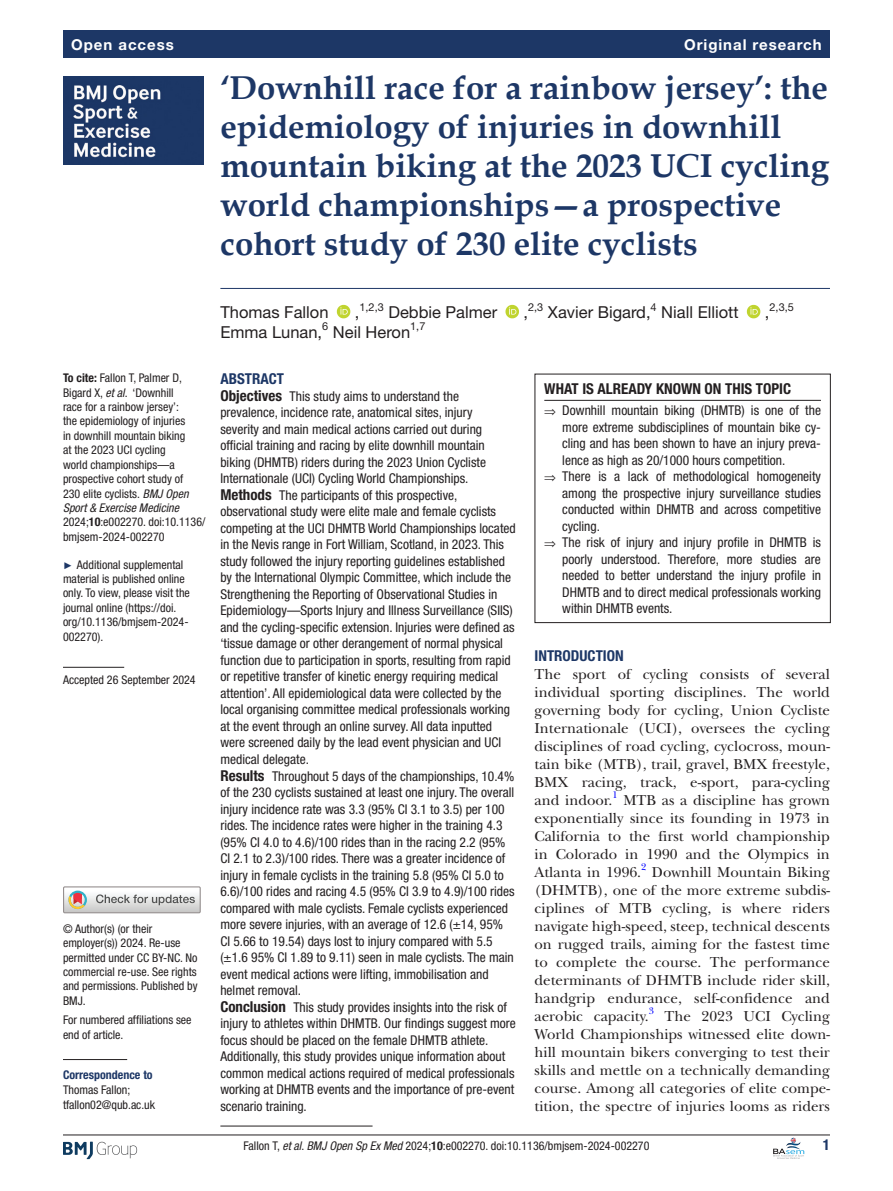
<style>
.page{position:relative;width:893px;height:1191px;background:#fff}
.page>*{position:absolute;margin:0;border:0;box-sizing:border-box;transform-origin:0 0}
.t1{font:700 33px/39px "Book Antiqua";color:#1d3766}
.t2{font:16.5px "Helvetica Neue LT Std";color:#231f20}
.t3{font:15px/18px "New Baskerville";color:#231f20;text-align:justify}
.t4{font:700 condensed 15px "Helvetica Neue LT Std";color:#231f20}
.t5{font:700 15px "Helvetica Neue LT Std";letter-spacing:.065em;color:#fff}
.t6{font:700 condensed 15px "Helvetica Neue LT Std";color:#1d3766}
.t7{font:condensed 13.5px/16.5px "Helvetica Neue LT Std";color:#231f20}
.t8{font:condensed 12px/14.4px "Helvetica Neue LT Std";color:#231f20}
.t9{font:700 condensed 12px "Helvetica Neue LT Std";color:#1d3766}
.t10{font:10.95px "Helvetica Neue LT Std";color:#231f20}
.t11{font:9.9px "New Baskerville";color:#00f}
.s1{font-weight:700}
.s2{font-style:italic}
.s3{font-family:"Arial";font-stretch:normal;font-size:9.75px;color:#1d3766}
.s4{font-weight:700;font-size:15px}
</style>
<div class="page">
<hr style="left:63px;top:1134px;width:767px;height:1px;background:#231f20">
<svg style="left:63px;top:1141px;width:74px;height:18px"></svg>
<svg style="left:773px;top:1137px;width:31px;height:22px"></svg>
<div style="left:63px;top:31px;width:767px;height:27px;background:#1d3766"></div>
<hr style="left:220px;top:288px;width:610px;height:1px;background:#1d3766">
<svg style="left:337px;top:305px;width:13px;height:13px"></svg>
<svg style="left:505px;top:305px;width:14px;height:13px"></svg>
<svg style="left:747px;top:305px;width:13px;height:13px"></svg>
<hr style="left:63px;top:667px;width:61px;height:1px;background:#231f20">
<hr style="left:63px;top:1059px;width:64px;height:1px;background:#231f20">
<div style="left:63px;top:886px;width:138px;height:27px;border:1px solid #969090"></div>
<svg style="left:64px;top:887px;width:136px;height:25px"></svg>
<img style="left:63px;top:77px;width:140px;height:88px">
<hr style="left:220px;top:1125px;width:153px;height:1px;background:#231f20">
<hr style="left:544px;top:400px;width:277px;height:1px;background:#231f20">
<div style="left:535px;top:374px;width:296px;height:249px;border:1px solid #231f20"></div>
<p class="t5" style="left:71px;top:35px;width:104px">Open access</p>
<p class="t5" style="left:684px;top:35px;width:139px">Original research</p>
<h1 class="t1" style="left:220px;top:68px;width:610px">‘Downhill race for a rainbow jersey’: the epidemiology of injuries in downhill mountain biking at the 2023 UCI cycling world championships—a prospective cohort study of 230 elite cyclists</h1>
<p class="t8" style="left:63px;top:371px;width:144px"><span class="s1">To cite:</span> Fallon T, Palmer D,<br>Bigard X, <span class="s2">et al</span>. ‘Downhill<br>race for a rainbow jersey’:<br>the epidemiology of injuries<br>in downhill mountain biking<br>at the 2023 UCI cycling<br>world championships—a prospective cohort study of<br>230 elite cyclists. <span class="s2">BMJ Open<br>Sport &amp; Exercise Medicine<br></span>2024;<span class="s1">10</span>:e002270. doi:10.1136/ bmjsem-2024-002270</p>
<p class="t8" style="left:63px;top:557px;width:128px"><span class="s3">►</span> Additional supplemental material is published online only. To view, please visit the journal online (https://doi. org/10.1136/bmjsem-2024-<br>002270).</p>
<p class="t8" style="left:63px;top:672px;width:134px">Accepted 26 September 2024</p>
<p class="t8" style="left:63px;top:921px;width:136px">© Author(s) (or their employer(s)) 2024. Re-use permitted under CC BY-NC. No commercial re-use. See rights and permissions. Published by<br>BMJ.</p>
<p class="t8" style="left:63px;top:1012px;width:130px;line-height:15px">For numbered affiliations see end of article.</p>
<p class="t9" style="left:63px;top:1068px;width:91px">Correspondence to</p>
<p class="t8" style="left:63px;top:1082px;width:94px;line-height:15px">Thomas Fallon; tfallon02@qub.ac.uk</p>
<p class="t10" style="left:359px;top:300px;width:26px">1,2,3</p>
<p class="t2" style="left:388px;top:303px;width:110px">Debbie Palmer</p>
<p class="t2" style="left:220px;top:303px;width:110px">Thomas Fallon</p>
<p class="t2" style="left:355px;top:303px;width:6px">,</p>
<p class="t2" style="left:220px;top:322px;width:103px">Emma Lunan,</p>
<p class="t10" style="left:322px;top:320px;width:8px">6</p>
<p class="t2" style="left:333px;top:322px;width:79px">Neil Heron</p>
<p class="t10" style="left:410px;top:320px;width:17px">1,7</p>
<p class="t10" style="left:528px;top:300px;width:17px">2,3</p>
<p class="t2" style="left:548px;top:303px;width:104px">Xavier Bigard,</p>
<p class="t10" style="left:651px;top:300px;width:8px">4</p>
<p class="t2" style="left:661px;top:303px;width:79px">Niall Elliott</p>
<p class="t2" style="left:524px;top:303px;width:6px">,</p>
<p class="t10" style="left:769px;top:300px;width:26px">2,3,5</p>
<p class="t2" style="left:765px;top:303px;width:6px">,</p>
<p class="t6" style="left:220px;top:370px;width:65px">ABSTRACT</p>
<p class="t7" style="left:220px;top:388px;width:297px"><span class="s4">Objectives</span> This study aims to understand the prevalence, incidence rate, anatomical sites, injury<br>severity and main medical actions carried out during official training and racing by elite downhill mountain biking (DHMTB) riders during the 2023 Union Cycliste Internationale (UCI) Cycling World Championships.<br><span class="s4">Methods</span> The participants of this prospective, observational study were elite male and female cyclists competing at the UCI DHMTB World Championships located in the Nevis range in Fort William, Scotland, in 2023. This study followed the injury reporting guidelines established by the International Olympic Committee, which include the Strengthening the Reporting of Observational Studies in Epidemiology—Sports Injury and Illness Surveillance (SIIS) and the cycling-specific extension. Injuries were defined as ‘tissue damage or other derangement of normal physical function due to participation in sports, resulting from rapid or repetitive transfer of kinetic energy requiring medical attention’. All epidemiological data were collected by the local organising committee medical professionals working at the event through an online survey. All data inputted were screened daily by the lead event physician and UCI medical delegate.<br><span class="s4">Results</span> Throughout 5 days of the championships, 10.4% of the 230 cyclists sustained at least one injury. The overall injury incidence rate was 3.3 (95% CI 3.1 to 3.5) per 100 rides. The incidence rates were higher in the training 4.3 (95% CI 4.0 to 4.6)/100 rides than in the racing 2.2 (95% CI 2.1 to 2.3)/100 rides. There was a greater incidence of injury in female cyclists in the training 5.8 (95% CI 5.0 to 6.6)/100 rides and racing 4.5 (95% CI 3.9 to 4.9)/100 rides compared with male cyclists. Female cyclists experienced more severe injuries, with an average of 12.6 (±14, 95% CI 5.66 to 19.54) days lost to injury compared with 5.5 (±1.6 95% CI 1.89 to 9.11) seen in male cyclists. The main event medical actions were lifting, immobilisation and helmet removal.<br><span class="s4">Conclusion</span> This study provides insights into the risk of injury to athletes within DHMTB. Our findings suggest more focus should be placed on the female DHMTB athlete.<br>Additionally, this study provides unique information about common medical actions required of medical professionals working at DHMTB events and the importance of pre-event scenario training.</p>
<p class="t4" style="left:544px;top:380px;width:248px">WHAT IS ALREADY KNOWN ON THIS TOPIC</p>
<p class="t7" style="left:544px;top:402px;width:278px">⇒ Downhill mountain biking (DHMTB) is one of the</p>
<p class="t7" style="left:562px;top:418px;width:260px">more extreme subdisciplines of mountain bike cy-</p>
<p class="t7" style="left:562px;top:435px;width:260px">cling and has been shown to have an injury preva-</p>
<p class="t7" style="left:562px;top:451px;width:225px">lence as high as 20/1000 hours competition.</p>
<p class="t7" style="left:544px;top:468px;width:278px">⇒ There is a lack of methodological homogeneity</p>
<p class="t7" style="left:562px;top:484px;width:260px">among the prospective injury surveillance studies</p>
<p class="t7" style="left:562px;top:501px;width:260px">conducted within DHMTB and across competitive</p>
<p class="t7" style="left:562px;top:517px;width:39px">cycling.</p>
<p class="t7" style="left:544px;top:534px;width:278px">⇒ The risk of injury and injury profile in DHMTB is</p>
<p class="t7" style="left:562px;top:550px;width:260px">poorly understood. Therefore, more studies are</p>
<p class="t7" style="left:562px;top:567px;width:260px">needed to better understand the injury profile in</p>
<p class="t7" style="left:562px;top:583px;width:260px">DHMTB and to direct medical professionals working</p>
<p class="t7" style="left:562px;top:600px;width:112px">within DHMTB events.</p>
<p class="t6" style="left:535px;top:646px;width:91px">INTRODUCTION</p>
<p class="t3" style="left:535px;top:665px;width:297px">The sport of cycling consists of several individual sporting disciplines. The world governing body for cycling, Union Cycliste Internationale (UCI), oversees the cycling disciplines of road cycling, cyclocross, moun&shy;tain bike (MTB), trail, gravel, BMX freestyle, BMX racing, track, e-sport, para-cycling and indoor.</p>
<p class="t11" style="left:612px;top:789px;width:7px">1</p>
<p class="t3" style="left:535px;top:791px;width:297px;text-indent:89px">MTB as a discipline has grown exponentially since its founding in 1973 in California to the first world championship in Colorado in 1990 and the Olympics in Atlanta in 1996.</p>
<p class="t11" style="left:641px;top:861px;width:7px">2</p>
<p class="t3" style="left:535px;top:863px;width:297px;text-indent:117px">Downhill Mountain Biking (DHMTB), one of the more extreme subdis&shy;ciplines of MTB cycling, is where riders navigate high-speed, steep, technical descents on rugged trails, aiming for the fastest time to complete the course. The performance determinants of DHMTB include rider skill, handgrip endurance, self-confidence and aerobic capacity.<sup>3</sup></p>
<p class="t3" style="left:535px;top:1007px;width:297px;text-indent:130px">The 2023 UCI Cycling World Championships witnessed elite down&shy;hill mountain bikers converging to test their skills and mettle on a technically demanding course. Among all categories of elite compe&shy;tition, the spectre of injuries looms as riders</p>
<p class="t8" style="left:243px;top:1138px;width:407px">Fallon T, <span class="s2">et al</span>. <span class="s2">BMJ Open Sp Ex Med</span> 2024;<span class="s1">10</span>:e002270. doi:10.1136/bmjsem-2024-002270</p>
<p class="t6" style="left:823px;top:1135px;width:9px">1</p>
</div>
